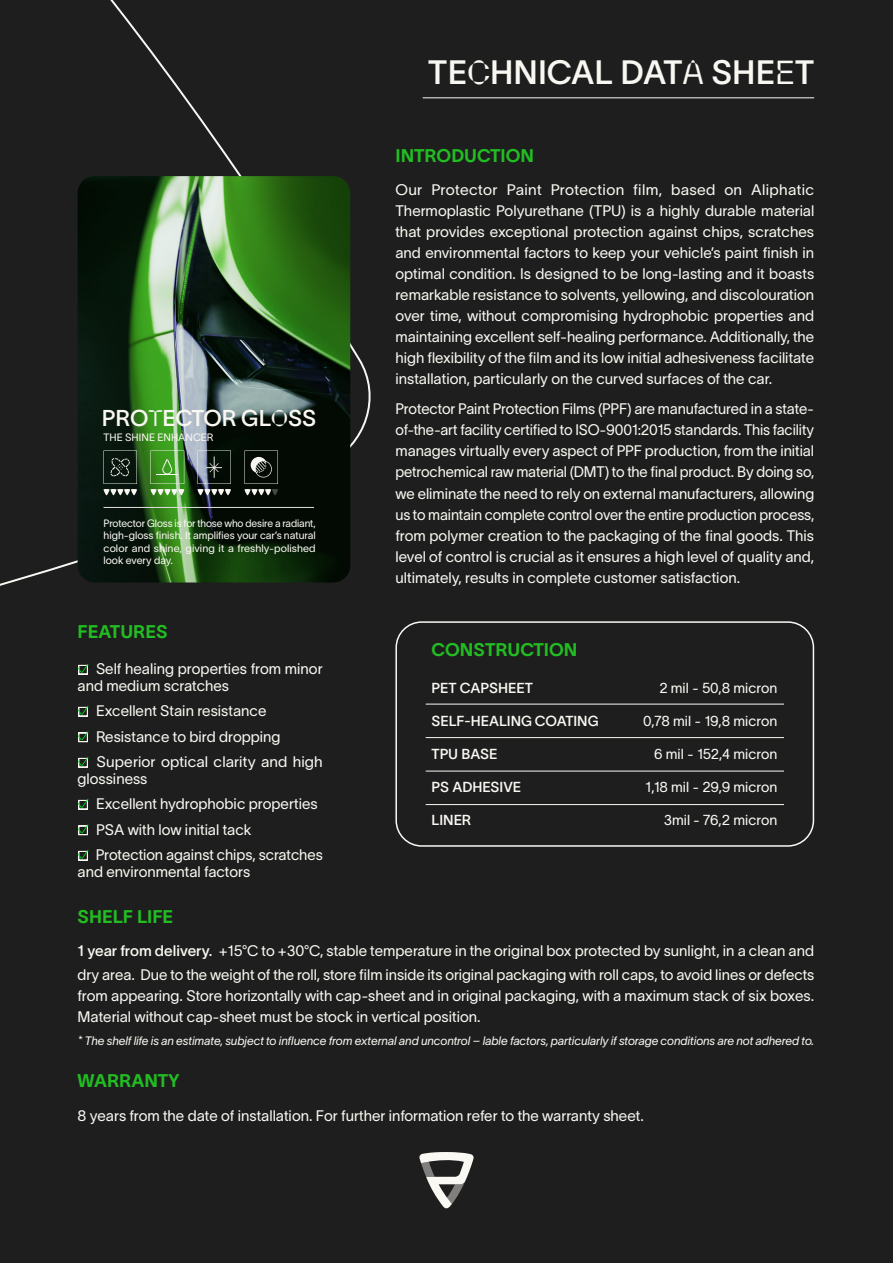
<style>
.page{position:relative;width:893px;height:1263px;background:#1e1e1e}
.page>*{position:absolute;margin:0;border:0;box-sizing:border-box;transform-origin:0 0}
.Title_H1{font:33.15px "TWK Lausanne Pan 500";color:#f8f7f1}
.t1{font:22.5px "TWK Lausanne Pan 500";letter-spacing:-.01em;color:#f9f7f1}
.Title_Electric{font:18px "TWK Lausanne Pan 700";color:#22bd22}
.Text{font:15px/21px "TWK Lausanne Pan 300";color:#f8f7f1}
.t2{font:14.25px "TWK Lausanne Pan 300";color:#faf8f3}
.t3{font:14.25px "TWK Lausanne Pan 500";color:#faf8f3}
.Text-2{font:italic 12px "TWK Lausanne Pan 300";letter-spacing:-.01em;color:#f8f7f1}
.t4{font:10.5px/12.6px "TWK Lausanne Pan 300";letter-spacing:.005em;color:#f9f7f1;text-align:justify}
.s1{font-family:"Parabole"}
.s2{color:#faf7f2}
.s3{font-family:"Parabole";color:#faf7f2}
.s4{font-family:"TWK Lausanne Pan 500"}
</style>
<div class="page">
<hr style="left:426px;top:704px;width:358px;height:1px;background:#faf8f3">
<hr style="left:423px;top:97px;width:391px;height:1px;background:#faf8f3">
<hr style="left:426px;top:737px;width:358px;height:1px;background:#faf8f3">
<hr style="left:426px;top:771px;width:358px;height:1px;background:#faf8f3">
<hr style="left:426px;top:804px;width:358px;height:1px;background:#faf8f3">
<svg style="left:0;top:0;width:371px;height:717px"></svg>
<svg style="left:78px;top:664px;width:11px;height:10px"></svg>
<svg style="left:78px;top:706px;width:11px;height:10px"></svg>
<svg style="left:78px;top:731px;width:11px;height:11px"></svg>
<svg style="left:78px;top:757px;width:11px;height:10px"></svg>
<svg style="left:78px;top:799px;width:11px;height:10px"></svg>
<svg style="left:78px;top:824px;width:11px;height:11px"></svg>
<svg style="left:78px;top:850px;width:11px;height:10px"></svg>
<div style="left:395px;top:621px;width:419px;height:226px;border:2px solid #faf8f3;border-radius:26px"></div>
<img style="left:78px;top:176px;width:272px;height:406px">
<hr style="left:104px;top:507px;width:210px;height:1px;background:#dfdfdf">
<svg style="left:103px;top:450px;width:34px;height:45px;background:#2e3a32"></svg>
<svg style="left:150px;top:450px;width:34px;height:45px;background:#60a94a"></svg>
<svg style="left:197px;top:450px;width:34px;height:45px;background:#485051"></svg>
<svg style="left:244px;top:450px;width:34px;height:45px;background:#353b34"></svg>
<svg style="left:419px;top:1152px;width:55px;height:56px"></svg>
<p class="Title_H1" style="left:428px;top:49px;width:387px">TE<span class="s1">C</span>HNICAL DAT<span class="s1">A</span> SHE<span class="s1">E</span>T</p>
<p class="t1" style="left:102px;top:402px;width:216px">PRO<span class="s1">T</span>ECTOR <span class="s2">GL</span><span class="s3">O</span><span class="s2">SS</span></p>
<p class="t4" style="left:104px;top:430px;width:112px">THE SHINE ENHANCER</p>
<p class="t4" style="left:104px;top:516px;width:214px">Protector Gloss is for those who desire a radiant, high-gloss finish. It amplifies your car’s natural color and shine, giving it a freshly-polished look every day.</p>
<p class="Title_Electric" style="left:78px;top:619px;width:91px">FEATURES</p>
<p class="Text" style="left:78px;top:660px;width:247px;line-height:16.5px;text-indent:18px">Self healing properties from minor and medium scratches</p>
<p class="Text" style="left:96px;top:699px;width:172px">Excellent Stain resistance</p>
<p class="Text" style="left:96px;top:725px;width:186px">Resistance to bird dropping</p>
<p class="Text" style="left:78px;top:753px;width:247px;line-height:16.5px;text-indent:19px">Superior optical clarity and high glossiness</p>
<p class="Text" style="left:96px;top:792px;width:223px">Excellent hydrophobic properties</p>
<p class="Text" style="left:96px;top:818px;width:157px">PSA with low initial tack</p>
<p class="Text" style="left:78px;top:846px;width:247px;line-height:16.5px;text-indent:18px">Protection against chips, scratches and environmental factors</p>
<p class="Title_Electric" style="left:78px;top:903px;width:97px">SHELF LIFE</p>
<p class="Title_Electric" style="left:395px;top:143px;width:140px">INTRODUCTION</p>
<p class="Text" style="left:395px;top:179px;width:420px;text-align:justify">Our Protector Paint Protection film, based on Aliphatic Thermoplastic Polyurethane (TPU) is a highly durable material that provides exceptional protection against chips, scratches and environmental factors to keep your vehicle’s paint finish in optimal condition. Is designed to be long-lasting and it boasts remarkable resistance to solvents, yellowing, and discolouration over time, without compromising hydrophobic properties and maintaining excellent self-healing performance. Additionally, the high flexibility of the film and its low initial adhesiveness facilitate installation, particularly on the curved surfaces of the car.</p>
<p class="Text" style="left:395px;top:398px;width:420px;text-align:justify">Protector Paint Protection Films (PPF) are manufactured in a state&shy;of-the-art facility certified to ISO-9001:2015 standards. This facility manages virtually every aspect of PPF production, from the initial petrochemical raw material (DMT) to the final product. By doing so, we eliminate the need to rely on external manufacturers, allowing us to maintain complete control over the entire production process, from polymer creation to the packaging of the final goods. This level of control is crucial as it ensures a high level of quality and, ultimately, results in complete customer satisfaction.</p>
<p class="Title_Electric" style="left:432px;top:636px;width:147px">CONSTRUCTION</p>
<p class="t3" style="left:432px;top:678px;width:103px">PET CAPSHEET</p>
<p class="t3" style="left:432px;top:711px;width:169px">SELF-HEALING COATING</p>
<p class="t3" style="left:432px;top:744px;width:67px">TPU BASE</p>
<p class="t3" style="left:432px;top:777px;width:91px">PS ADHESIVE</p>
<p class="t3" style="left:432px;top:810px;width:41px">LINER</p>
<p class="t2" style="left:659px;top:678px;width:119px">2 mil - 50,8 micron</p>
<p class="t2" style="left:643px;top:711px;width:135px">0,78 mil - 19,8 micron</p>
<p class="t2" style="left:654px;top:744px;width:125px">6 mil - 152,4 micron</p>
<p class="t2" style="left:645px;top:777px;width:134px">1,18 mil - 29,9 micron</p>
<p class="t2" style="left:664px;top:810px;width:115px">3mil - 76,2 micron</p>
<p class="Text" style="left:78px;top:938px;width:738px;line-height:24px"><span class="s4">1 year from delivery.</span> +15°C to +30°C, stable temperature in the original box protected by sunlight, in a clean and dry area. Due to the weight of the roll, store film inside its original packaging with roll caps, to avoid lines or defects</p>
<p class="Text" style="left:78px;top:984px;width:738px">from appearing. Store horizontally with cap-sheet and in original packaging, with a maximum stack of six boxes.<br>Material without cap-sheet must be stock in vertical position.</p>
<p class="Text-2" style="left:78px;top:1032px;width:738px">* The shelf life is an estimate, subject to influence from external and uncontrol – lable factors, particularly if storage conditions are not adhered to.</p>
<p class="Title_Electric" style="left:78px;top:1068px;width:103px">WARRANTY</p>
<p class="Text" style="left:78px;top:1104px;width:568px">8 years from the date of installation. For further information refer to the warranty sheet.</p>
</div>
